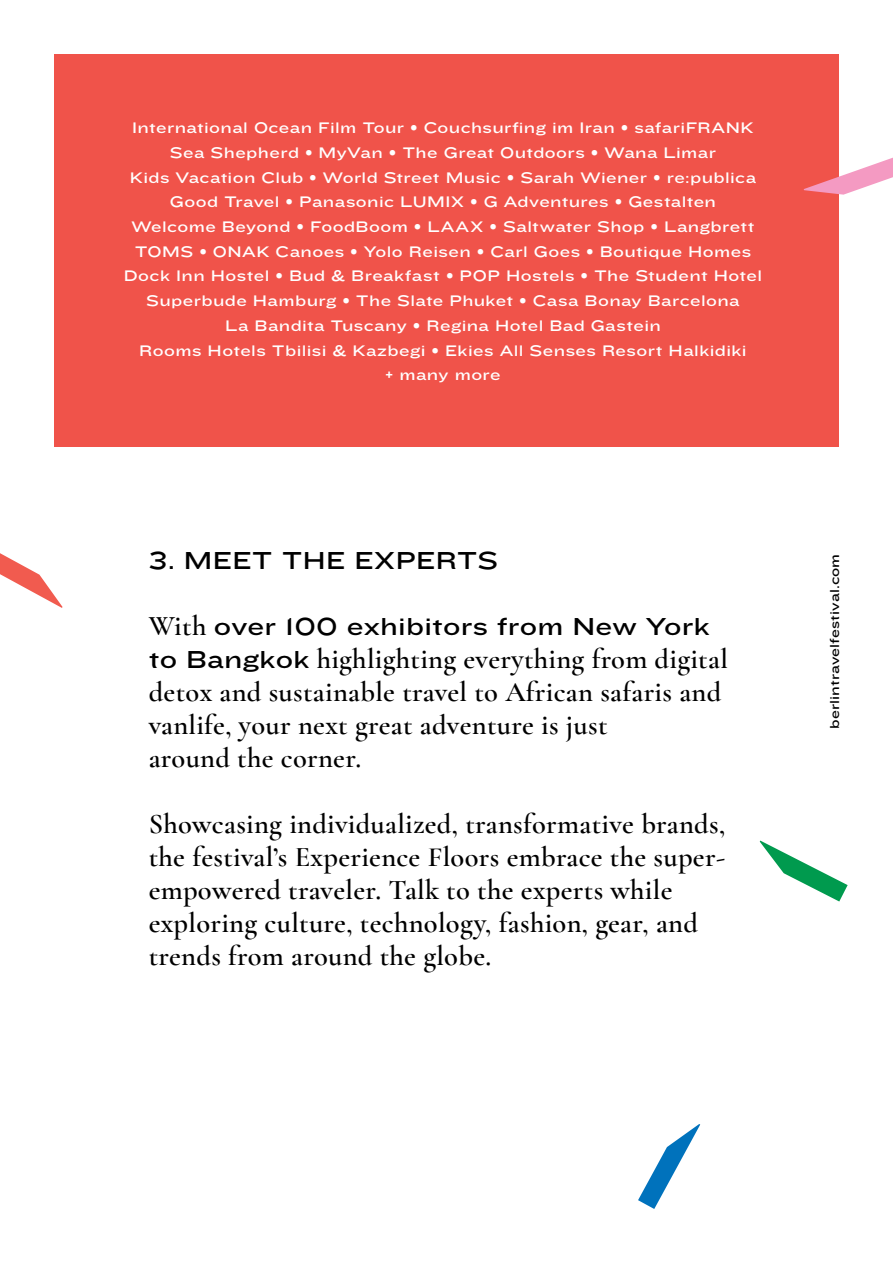
<style>
.page{position:relative;width:893px;height:1263px;background:#fff}
.page>*{position:absolute;margin:0;border:0;box-sizing:border-box;transform-origin:0 0}
.t1{font:600 28.5px/33px "Cormorant Garamond";letter-spacing:.01em;color:#000}
.t2{font:25.5px "Knockout 34 Junior Sumo";letter-spacing:.01em;color:#000}
.t3{font:15.9px/24.8px "Knockout 34 Junior Sumo";letter-spacing:.025em;color:#fff;text-align:center}
.t4{font:13.5px "Knockout 34 Junior Sumo";letter-spacing:.005em;color:#000}
.s1{font-family:"Cormorant Garamond";font-weight:600;font-size:28.5px}
.s2{font-family:"Knockout 34 Junior Sumo";font-weight:400;font-size:25.5px}
</style>
<div class="page">
<svg style="left:0;top:553px;width:63px;height:55px"></svg>
<svg style="left:638px;top:1124px;width:62px;height:85px"></svg>
<svg style="left:760px;top:840px;width:88px;height:61px"></svg>
<div style="left:54px;top:54px;width:785px;height:392px;background:#f0534a"></div>
<svg style="left:804px;top:158px;width:89px;height:37px"></svg>
<p class="t3" style="left:124px;top:115px;width:640px">International Ocean Film Tour • Couchsurfing im Iran • safariFRANK Sea Shepherd • MyVan • The Great Outdoors • Wana Limar<br>Kids Vacation Club • World Street Music • Sarah Wiener • re:publica Good Travel • Panasonic LUMIX • G Adventures • Gestalten<br>Welcome Beyond • FoodBoom • LAAX • Saltwater Shop • Langbrett TOMS • ONAK Canoes • Yolo Reisen • Carl Goes • Boutique Homes Dock Inn Hostel • Bud &amp; Breakfast • POP Hostels • The Student Hotel Superbude Hamburg • The Slate Phuket • Casa Bonay Barcelona<br>La Bandita Tuscany • Regina Hotel Bad Gastein<br>Rooms Hotels Tbilisi &amp; Kazbegi • Ekies All Senses Resort Halkidiki<br>+ many more</p>
<h2 class="t2" style="left:149px;top:542px;width:351px">3. MEET THE EXPERTS</h2>
<h2 class="t2" style="left:149px;top:608px;width:563px"><span class="s1">With</span> over 100 exhibitors from New York</h2>
<h1 class="t1" style="left:149px;top:642px;width:581px"><span class="s2">to Bangkok</span> highlighting everything from digital detox and sustainable travel to African safaris and vanlife, your next great adventure is just<br>around the corner.</h1>
<h1 class="t1" style="left:149px;top:807px;width:578px">Showcasing individualized, transformative brands, the festival’s Experience Floors embrace the super&shy;empowered traveler. Talk to the experts while exploring culture, technology, fashion, gear, and trends from around the globe.</h1>
<p class="t4" style="left:825px;top:729px;width:176px;rotate:-90deg">berlintravelfestival.com</p>
</div>
